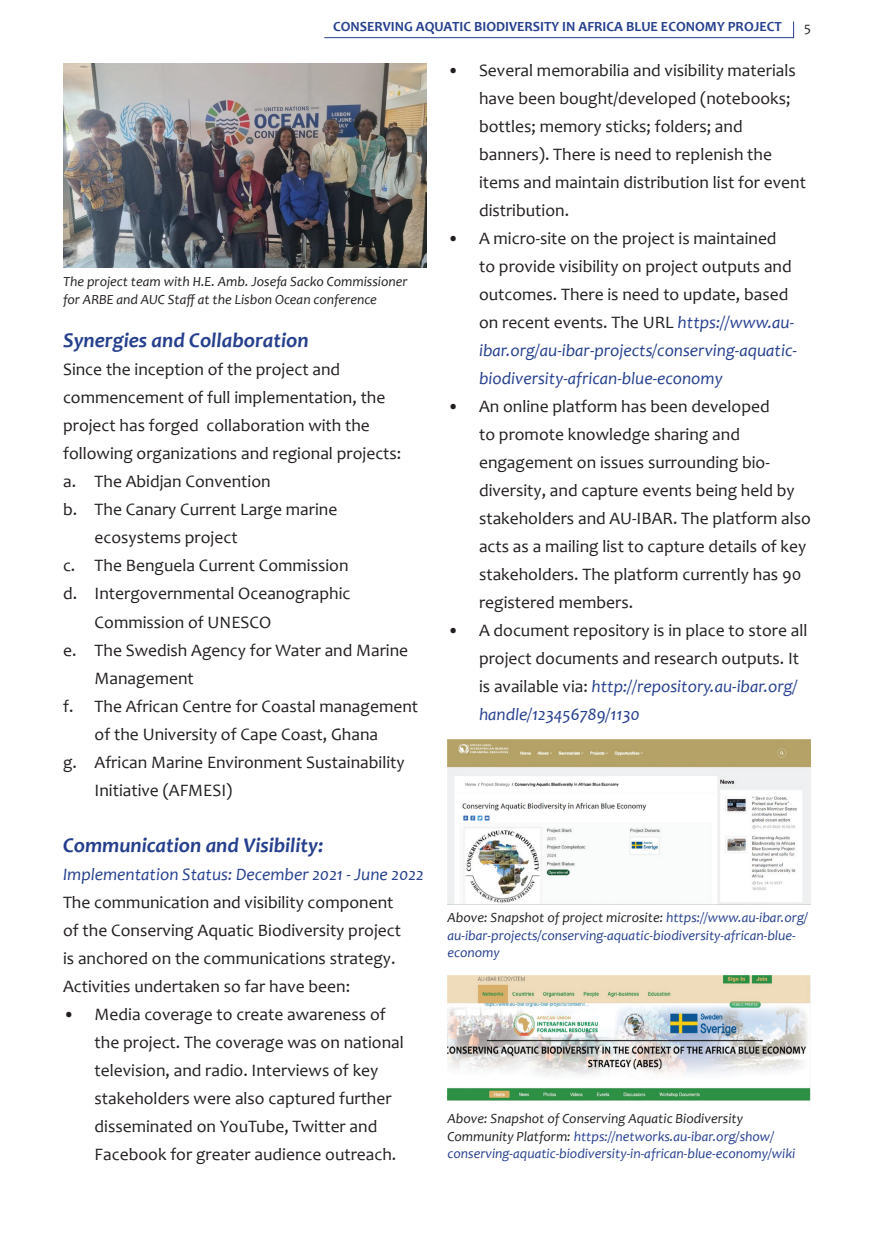
<style>
.page{position:relative;width:874px;height:1241px;background:#fff}
.page>*{position:absolute;margin:0;border:0;box-sizing:border-box;transform-origin:0 0}
.t1{font:italic 700 21px "Candara";color:#253f8e}
.t2{font:17.5px/28px "Candara";color:#231f20}
.t3{font:italic 17.5px "Candara";color:#253f8e}
.t4{font:italic 14px/17.5px "Candara";color:#253f8e}
.t5{font:italic 14px/17.5px "Candara";color:#231f20}
.t6{font:700 14px "Candara";color:#253f8e}
.t7{font:14px "Candara";color:#231f20}
.s1{font-style:italic;color:#253f8e}
.s2{color:#231f20}
</style>
<div class="page">
<svg style="left:324px;top:37px;width:469px;height:1px"></svg>
<img style="left:63px;top:63px;width:363px;height:204px">
<img style="left:447px;top:739px;width:363px;height:165px">
<img style="left:447px;top:975px;width:363px;height:126px">
<p class="t6" style="left:333px;top:18px;width:450px">CONSERVING AQUATIC BIODIVERSITY IN AFRICA BLUE ECONOMY PROJECT</p>
<p class="t7" style="left:803px;top:18px;width:8px">5</p>
<p class="t5" style="left:63px;top:273px;width:346px">The project team with H.E. Amb. Josefa Sacko Commissioner for ARBE and AUC Staff at the Lisbon Ocean conference</p>
<p class="t1" style="left:63px;top:327px;width:247px">Synergies and Collaboration</p>
<p class="t2" style="left:63px;top:355px;width:278px">Since the inception of the project and</p>
<p class="t2" style="left:63px;top:383px;width:324px">commencement of full implementation, the</p>
<p class="t2" style="left:63px;top:411px;width:308px">project has forged collaboration with the</p>
<p class="t2" style="left:63px;top:439px;width:339px">following organizations and regional projects:</p>
<p class="t2" style="left:63px;top:467px;width:209px">a. The Abidjan Convention</p>
<p class="t2" style="left:63px;top:495px;width:275px">b. The Canary Current Large marine</p>
<p class="t2" style="left:94px;top:523px;width:144px">ecosystems project</p>
<p class="t2" style="left:63px;top:551px;width:287px">c. The Benguela Current Commission</p>
<p class="t2" style="left:63px;top:579px;width:289px">d. Intergovernmental Oceanographic</p>
<p class="t2" style="left:94px;top:607px;width:178px">Commission of UNESCO</p>
<p class="t2" style="left:63px;top:635px;width:346px">e. The Swedish Agency for Water and Marine</p>
<p class="t2" style="left:94px;top:663px;width:101px">Management</p>
<p class="t2" style="left:63px;top:691px;width:356px">f. The African Centre for Coastal management</p>
<p class="t2" style="left:94px;top:719px;width:285px">of the University of Cape Coast, Ghana</p>
<p class="t2" style="left:63px;top:747px;width:343px">g. African Marine Environment Sustainability</p>
<p class="t2" style="left:94px;top:775px;width:139px">Initiative (AFMESI)</p>
<p class="t1" style="left:63px;top:831px;width:262px">Communication and Visibility:</p>
<p class="t3" style="left:63px;top:862px;width:362px">Implementation Status: December 2021 - June 2022</p>
<p class="t2" style="left:63px;top:887px;width:339px">The communication and visibility component of the Conserving Aquatic Biodiversity project is anchored on the communications strategy.<br>Activities undertaken so far have been:</p>
<p class="t2" style="left:94px;top:999px;width:310px;text-indent:-32px">• Media coverage to create awareness of the project. The coverage was on national television, and radio. Interviews of key stakeholders were also captured further disseminated on YouTube, Twitter and Facebook for greater audience outreach.</p>
<p class="t2" style="left:479px;top:56px;width:328px;text-indent:-31px">• Several memorabilia and visibility materials have been bought/developed (notebooks; bottles; memory sticks; folders; and banners). There is need to replenish the items and maintain distribution list for event distribution.</p>
<p class="t2" style="left:479px;top:224px;width:319px;text-indent:-31px">• A micro-site on the project is maintained to provide visibility on project outputs and outcomes. There is need to update, based on recent events. The URL <span class="s1">https://www.au&shy;ibar.org/au-ibar-projects/conserving-aquatic&shy;biodiversity-african-blue-economy</span></p>
<p class="t2" style="left:479px;top:392px;width:333px;text-indent:-31px">• An online platform has been developed<br>to promote knowledge sharing and engagement on issues surrounding bio&shy;diversity, and capture events being held by stakeholders and AU-IBAR. The platform also acts as a mailing list to capture details of key stakeholders. The platform currently has 90 registered members.</p>
<p class="t2" style="left:479px;top:616px;width:330px;text-indent:-31px">• A document repository is in place to store all project documents and research outputs. It is available via: <span class="s1">http://repository.au-ibar.org/ handle/123456789/1130</span></p>
<p class="t4" style="left:447px;top:908px;width:361px"><span class="s2">Above: Snapshot of project microsite:</span> https://www.au-ibar.org/ au-ibar-projects/conserving-aquatic-biodiversity-african-blue&shy;economy</p>
<p class="t4" style="left:447px;top:1109px;width:349px"><span class="s2">Above: Snapshot of Conserving Aquatic Biodiversity<br>Community Platform:</span> https://networks.au-ibar.org/show/ conserving-aquatic-biodiversity-in-african-blue-economy/wiki</p>
</div>
